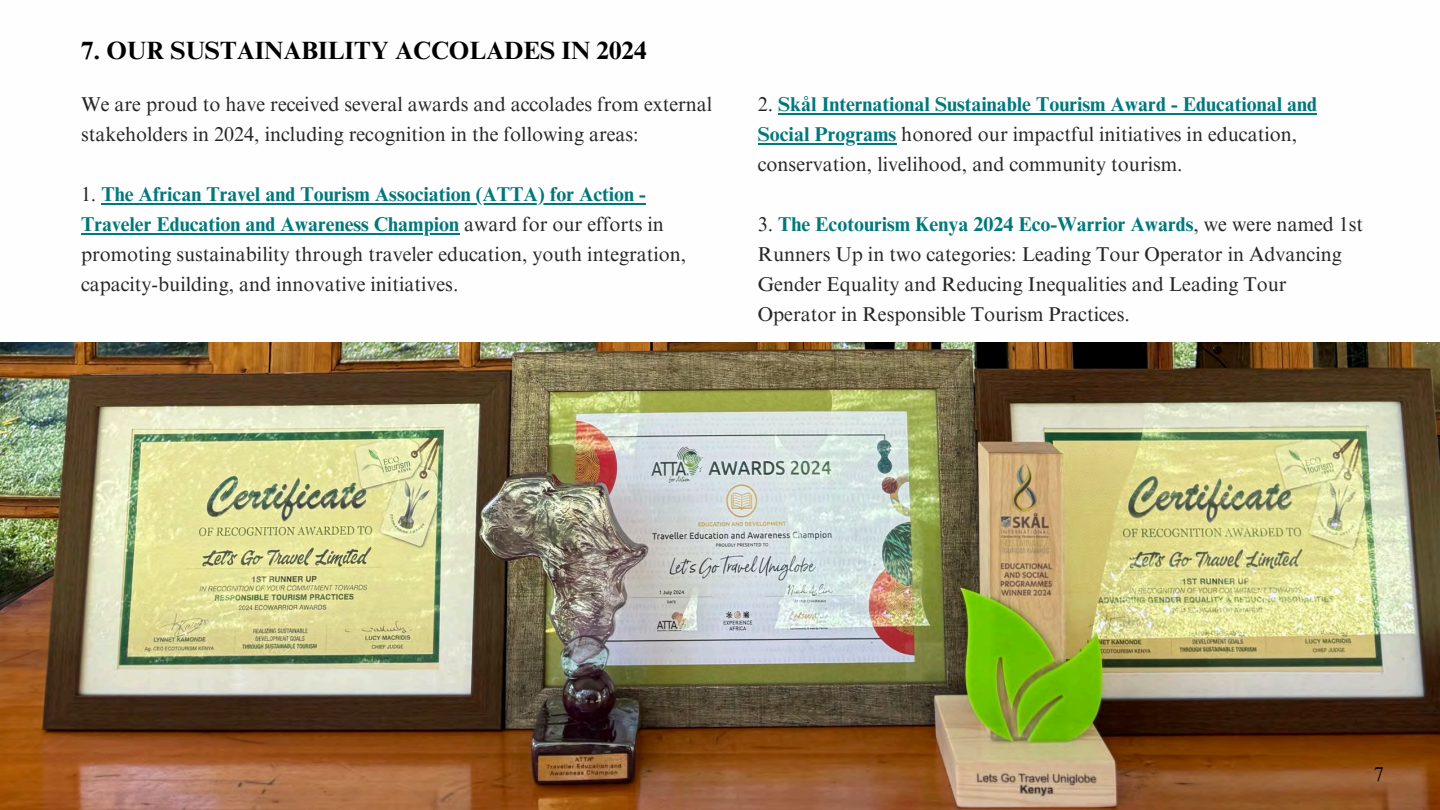
<style>
.page{position:relative;width:1440px;height:810px;background:#fff}
.page>*{position:absolute;margin:0;border:0;box-sizing:border-box;transform-origin:0 0}
.t1{font:700 25px "Times NRMT Pro";color:#000}
.t2{font:20px/30px "Times NRMT Pro";color:#272626}
.t3{font:700 20px "Times NRMT Pro";color:#00787c}
.t4{font:20px "Times NRMT Pro";color:#000}
.s1{font-weight:400;color:#272626}
.s2{font-weight:700;color:#00787c}
</style>
<div class="page">
<img style="left:0;top:343px;width:1440px;height:467px">
<hr style="left:101px;top:203px;width:545px;height:1px;background:#00787c">
<hr style="left:81px;top:233px;width:378px;height:1px;background:#00787c">
<hr style="left:778px;top:113px;width:539px;height:1px;background:#00787c">
<hr style="left:758px;top:143px;width:138px;height:1px;background:#00787c">
<p class="t1" style="left:81px;top:41px;width:567px">7. OUR SUSTAINABILITY ACCOLADES IN 2024</p>
<h1 class="t2" style="left:81px;top:92px;width:633px">We are proud to have received several awards and accolades from external stakeholders in 2024, including recognition in the following areas:</h1>
<p class="t3" style="left:81px;top:187px;width:566px"><span class="s1">1.</span> The African Travel and Tourism Association (ATTA) for Action -</p>
<p class="t2" style="left:81px;top:212px;width:607px"><span class="s2">Traveler Education and Awareness Champion</span> award for our efforts in promoting sustainability through traveler education, youth integration, capacity-building, and innovative initiatives.</p>
<p class="t3" style="left:758px;top:97px;width:561px"><span class="s1">2.</span> Skål International Sustainable Tourism Award - Educational and</p>
<p class="t2" style="left:758px;top:122px;width:541px"><span class="s2">Social Programs</span> honored our impactful initiatives in education, conservation, livelihood, and community tourism.</p>
<p class="t3" style="left:758px;top:217px;width:607px"><span class="s1">3.</span> The Ecotourism Kenya 2024 Eco-Warrior Awards<span class="s1">, we were named 1st</span></p>
<p class="t2" style="left:758px;top:242px;width:586px">Runners Up in two categories: Leading Tour Operator in Advancing<br>Gender Equality and Reducing Inequalities and Leading Tour<br>Operator in Responsible Tourism Practices.</p>
<p class="t4" style="left:1374px;top:766px;width:11px">7</p>
</div>
